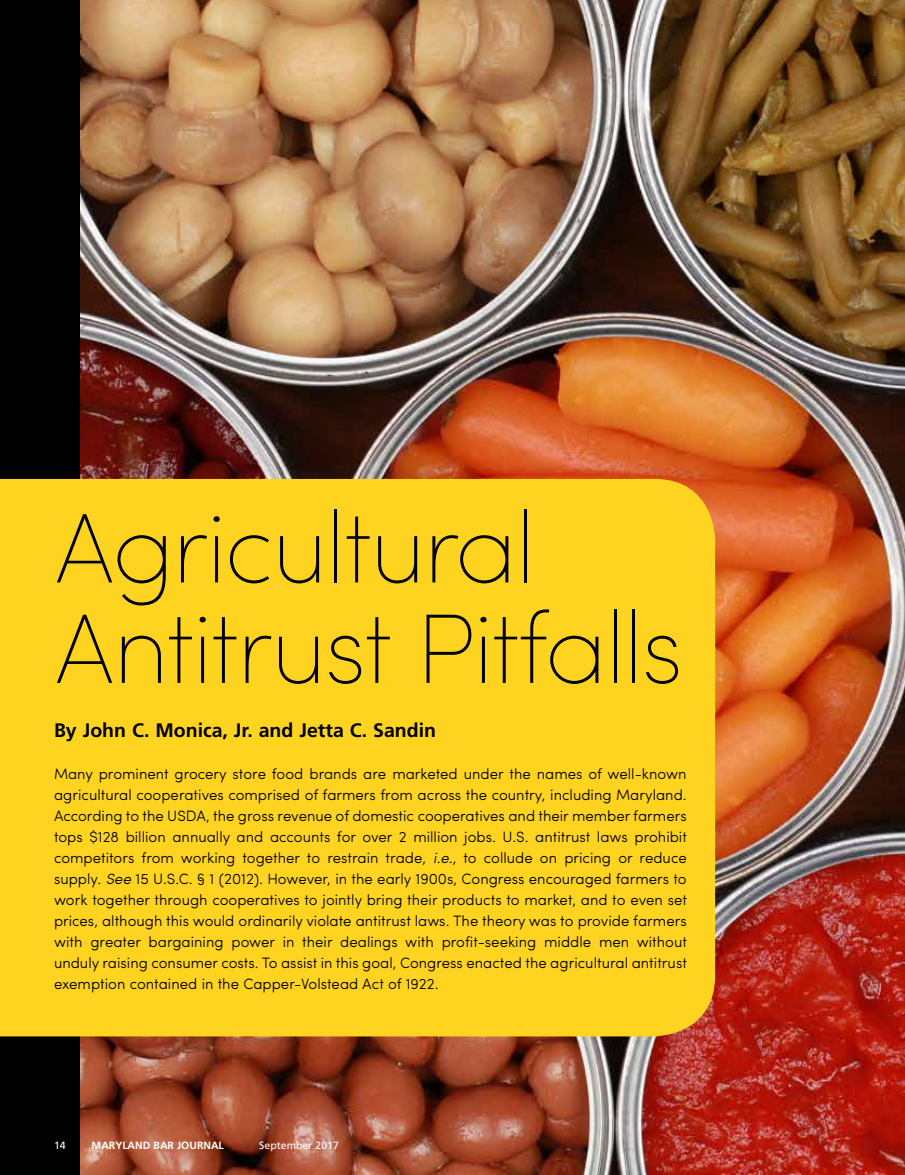
<style>
.page{position:relative;width:905px;height:1175px;background:#fff}
.page>*{position:absolute;margin:0;border:0;box-sizing:border-box;transform-origin:0 0}
.t1{font:200 99px/100.5px "Sofia Pro";letter-spacing:-.02em;color:#000}
.t2{font:700 19.5px "Frutiger";color:#000}
.t3{font:300 15px/21px "Sofia Pro";color:#000;text-align:justify}
.t4{font:700 10.5px "Frutiger";color:#fff}
.t5{font:10.5px "Frutiger";color:#fff}
.s1{font-style:italic}
</style>
<div class="page">
<img style="left:79px;top:0;width:825px;height:1174px">
<div style="left:0;top:0;width:79px;height:1174px;background:#000"></div>
<div style="left:0;top:479px;width:715px;height:557px;background:#ffd420"></div>
<h1 class="t1" style="left:54px;top:494px;width:630px">Agricultural<br>Antitrust Pitfalls</h1>
<h2 class="t2" style="left:54px;top:719px;width:383px">By John C. Monica, Jr. and Jetta C. Sandin</h2>
<p class="t3" style="left:54px;top:762px;width:634px">Many prominent grocery store food brands are marketed under the names of well-known agricultural cooperatives comprised of farmers from across the country, including Maryland.<br>According to the USDA, the gross revenue of domestic cooperatives and their member farmers tops $128 billion annually and accounts for over 2 million jobs. U.S. antitrust laws prohibit competitors from working together to restrain trade, <span class="s1">i.e.</span>, to collude on pricing or reduce supply. <span class="s1">See</span> 15 U.S.C. § 1 (2012). However, in the early 1900s, Congress encouraged farmers to work together through cooperatives to jointly bring their products to market, and to even set prices, although this would ordinarily violate antitrust laws. The theory was to provide farmers with greater bargaining power in their dealings with profit-seeking middle men without unduly raising consumer costs. To assist in this goal, Congress enacted the agricultural antitrust exemption contained in the Capper-Volstead Act of 1922.</p>
<p class="t5" style="left:54px;top:1139px;width:13px">14</p>
<p class="t4" style="left:91px;top:1139px;width:134px">MARYLAND BAR JOURNAL</p>
<p class="t5" style="left:259px;top:1139px;width:81px">September 2017</p>
</div>
